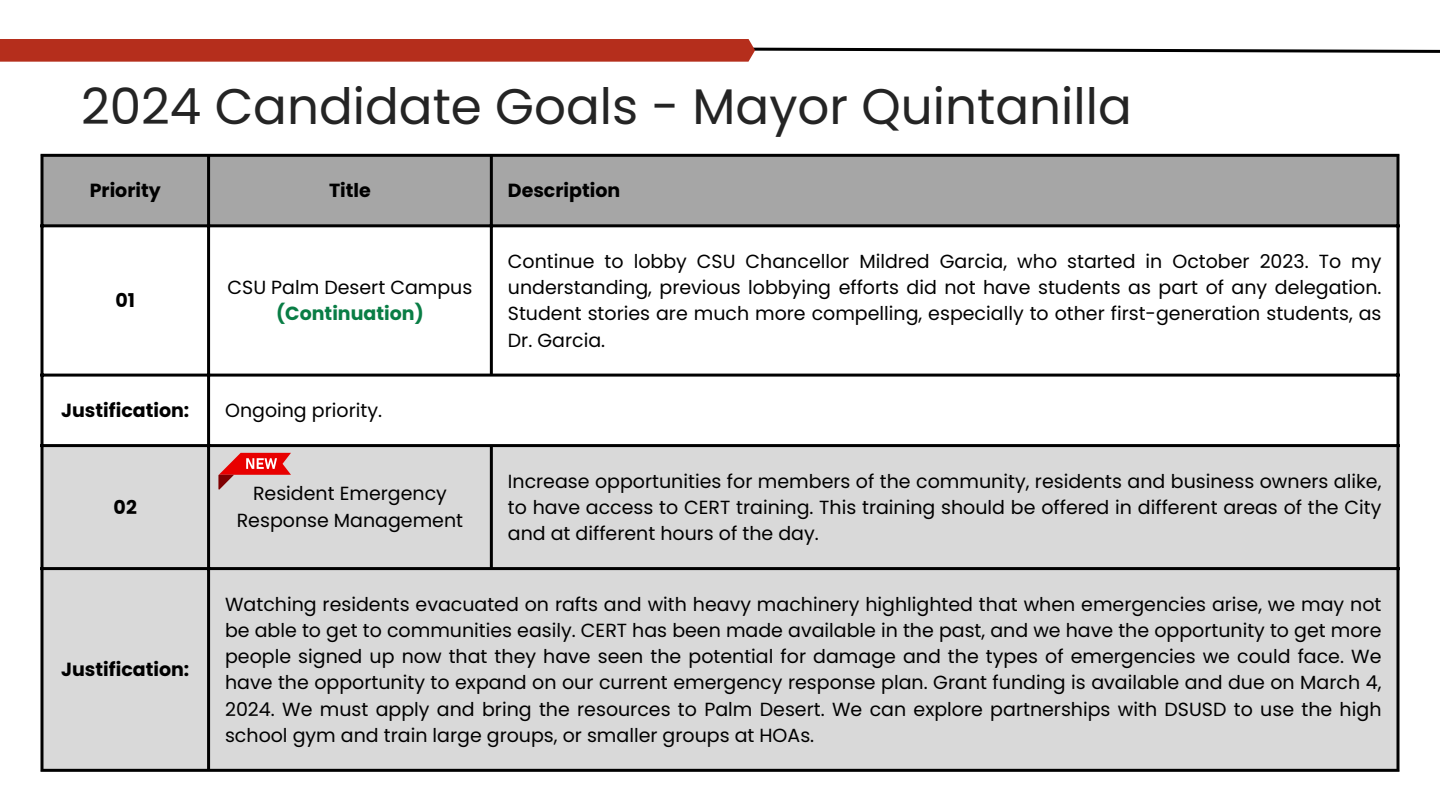
<style>
.page{position:relative;width:1440px;height:810px;background:#fff}
.page>*{position:absolute;margin:0;border:0;box-sizing:border-box;transform-origin:0 0}
.t1{font:50px "Poppins";color:#242424}
.t2{font:19px/26.2px "Poppins";color:#000;text-align:justify}
.t3{font:700 19px "Poppins";color:#000}
.t4{font:700 19px "Poppins";color:#097d45}
</style>
<div class="page">
<svg style="left:0;top:39px;width:1440px;height:23px"></svg>
<div style="left:44px;top:157px;width:1352px;height:67px;background:#a6a6a6"></div>
<div style="left:44px;top:447px;width:1352px;height:322px;background:#d9d9d9"></div>
<svg style="left:40px;top:157px;width:4px;height:612px"></svg>
<hr style="left:207px;top:157px;width:3px;height:612px;background:#000">
<hr style="left:490px;top:157px;width:3px;height:217px;background:#000">
<hr style="left:490px;top:447px;width:3px;height:120px;background:#000">
<svg style="left:1396px;top:157px;width:4px;height:612px"></svg>
<hr style="left:40px;top:154px;width:1360px;height:3px;background:#000">
<hr style="left:40px;top:224px;width:1360px;height:3px;background:#000">
<hr style="left:40px;top:374px;width:1360px;height:3px;background:#000">
<hr style="left:40px;top:444px;width:1360px;height:3px;background:#000">
<hr style="left:40px;top:567px;width:1360px;height:3px;background:#000">
<hr style="left:40px;top:769px;width:1360px;height:3px;background:#000">
<svg style="left:218px;top:453px;width:73px;height:37px"></svg>
<p class="t1" style="left:81px;top:72px;width:1052px">2024 Candidate Goals - Mayor Quintanilla</p>
<h1 class="t3" style="left:90px;top:177px;width:73px">Priority</h1>
<p class="t3" style="left:329px;top:177px;width:43px">Title</p>
<p class="t3" style="left:508px;top:177px;width:114px">Description</p>
<p class="t3" style="left:116px;top:287px;width:21px">01</p>
<p class="t2" style="left:228px;top:274px;width:246px">CSU Palm Desert Campus</p>
<p class="t4" style="left:276px;top:300px;width:149px">(Continuation)</p>
<p class="t3" style="left:61px;top:397px;width:130px">Justification:</p>
<p class="t2" style="left:225px;top:397px;width:158px">Ongoing priority.</p>
<p class="t3" style="left:114px;top:494px;width:25px">02</p>
<p class="t2" style="left:237px;top:481px;width:228px;text-align:center">Resident Emergency<br>Response Management</p>
<p class="t2" style="left:508px;top:248px;width:875px">Continue to lobby CSU Chancellor Mildred Garcia, who started in October 2023. To my understanding, previous lobbying efforts did not have students as part of any delegation.<br>Student stories are much more compelling, especially to other first-generation students, as Dr. Garcia.</p>
<p class="t2" style="left:508px;top:468px;width:875px">Increase opportunities for members of the community, residents and business owners alike, to have access to CERT training. This training should be offered in different areas of the City and at different hours of the day.</p>
<p class="t3" style="left:61px;top:656px;width:130px">Justification:</p>
<p class="t2" style="left:225px;top:591px;width:1158px">Watching residents evacuated on rafts and with heavy machinery highlighted that when emergencies arise, we may not be able to get to communities easily. CERT has been made available in the past, and we have the opportunity to get more people signed up now that they have seen the potential for damage and the types of emergencies we could face. We have the opportunity to expand on our current emergency response plan. Grant funding is available and due on March 4, 2024. We must apply and bring the resources to Palm Desert. We can explore partnerships with DSUSD to use the high school gym and train large groups, or smaller groups at HOAs.</p>
</div>
